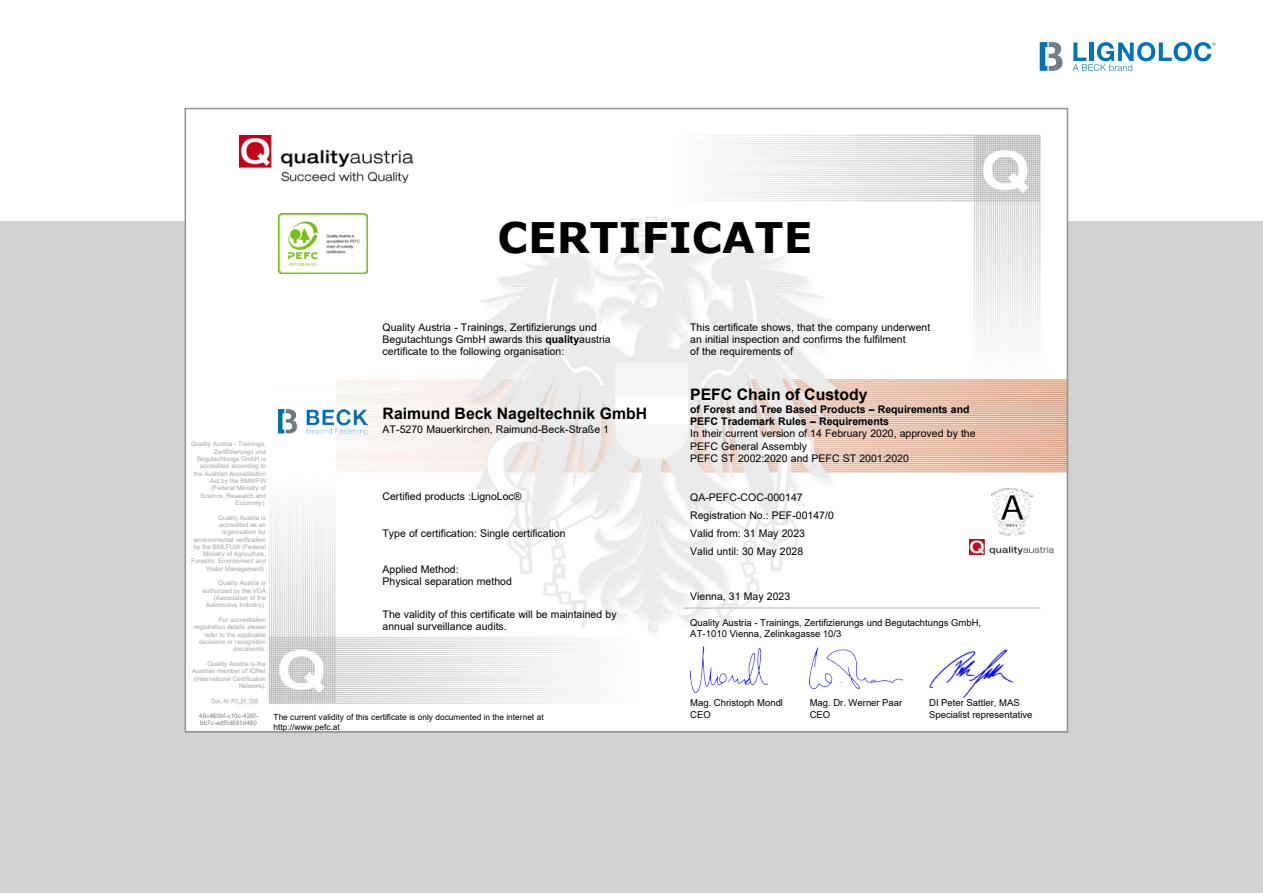
<style>
.page{position:relative;width:1263px;height:893px;background:#fff}
.page>*{position:absolute;margin:0;border:0;box-sizing:border-box;transform-origin:0 0}
.t1{font:700 42.15px "Verdana";color:#000}
.t2{font:700 15.75px "Arial";color:#000}
.t3{font:10.5px/12.1px "Arial";color:#000}
.t4{font:9.45px/11.1px "Arial";color:#000}
.t5{font:8.4px/9.6px "Arial";color:#000}
.t6{font:6.3px/7.4px "Arial";color:#a5a5a5;text-align:right}
.t7{font:6.3px/7.4px "Arial";color:#808080}
.s1{font-weight:700}
</style>
<div class="page">
<div style="left:0;top:221px;width:1263px;height:672px;background:#d1d2d4"></div>
<svg style="left:184px;top:107px;width:885px;height:626px"></svg>
<svg style="left:1073px;top:42px;width:142px;height:29px"></svg>
<svg style="left:1040px;top:42px;width:22px;height:29px"></svg>
<p class="t1" style="left:498px;top:208px;width:316px">CERTIFICATE</p>
<p class="t3" style="left:383px;top:321px;width:230px">Quality Austria - Trainings, Zertifizierungs und<br>Begutachtungs GmbH awards this <span class="s1">quality</span>austria certificate to the following organisation:</p>
<p class="t6" style="left:191px;top:440px;width:76px">Quality Austria - Trainings,<br>Zertifizierungs und<br>Begutachtungs GmbH is accredited according to the Austrian Accreditation<br>Act by the BMWFW (Federal Ministry of<br>Science, Research and<br>Economy).</p>
<p class="t6" style="left:191px;top:514px;width:76px">Quality Austria is accredited as an organisation for environmental verification by the BMLFUW (Federal<br>Ministry of Agriculture,<br>Forestry, Environment and<br>Water Management).</p>
<p class="t6" style="left:202px;top:580px;width:65px">Quality Austria is authorized by the VDA (Association of the<br>Automotive Industry).</p>
<p class="t6" style="left:194px;top:616px;width:73px">For accreditation registration details please refer to the applicable decisions or recognition documents.</p>
<p class="t6" style="left:192px;top:660px;width:75px">Quality Austria is the<br>Austrian member of IQNet (International Certification<br>Network).</p>
<p class="t2" style="left:383px;top:402px;width:266px">Raimund Beck Nageltechnik GmbH</p>
<p class="t3" style="left:383px;top:423px;width:228px">AT-5270 Mauerkirchen, Raimund-Beck-Straße 1</p>
<p class="t3" style="left:383px;top:490px;width:141px">Certified products :LignoLoc®</p>
<p class="t3" style="left:383px;top:527px;width:185px">Type of certification: Single certification</p>
<p class="t3" style="left:382px;top:563px;width:131px">Applied Method:<br>Physical separation method</p>
<p class="t3" style="left:383px;top:608px;width:236px">The validity of this certificate will be maintained by annual surveillance audits.</p>
<p class="t7" style="left:199px;top:712px;width:60px">48c460bf-c10c-426f&shy;bb7c-edf5d691d480</p>
<p class="t5" style="left:274px;top:712px;width:272px">The current validity of this certificate is only documented in the internet at http://www.pefc.at</p>
<p class="t3" style="left:690px;top:321px;width:242px">This certificate shows, that the company underwent an initial inspection and confirms the fulfilment<br>of the requirements of</p>
<p class="t2" style="left:690px;top:383px;width:179px">PEFC Chain of Custody</p>
<p class="t3" style="left:690px;top:403px;width:287px"><span class="s1">of Forest and Tree Based Products – Requirements and PEFC Trademark Rules – Requirements<br></span>In their current version of 14 February 2020, approved by the PEFC General Assembly<br>PEFC ST 2002:2020 and PEFC ST 2001:2020</p>
<p class="t3" style="left:690px;top:491px;width:114px">QA-PEFC-COC-000147</p>
<p class="t3" style="left:690px;top:506px;width:145px;line-height:17.9px">Registration No.: PEF-00147/0<br>Valid from: 31 May 2023</p>
<p class="t3" style="left:690px;top:545px;width:115px">Valid until: 30 May 2028</p>
<p class="t3" style="left:690px;top:590px;width:101px">Vienna, 31 May 2023</p>
<p class="t4" style="left:690px;top:617px;width:292px">Quality Austria - Trainings, Zertifizierungs und Begutachtungs GmbH,<br>AT-1010 Vienna, Zelinkagasse 10/3</p>
<p class="t4" style="left:690px;top:697px;width:94px">Mag. Christoph Mondl<br>CEO</p>
<p class="t4" style="left:810px;top:697px;width:94px">Mag. Dr. Werner Paar<br>CEO</p>
<p class="t4" style="left:929px;top:697px;width:105px">DI Peter Sattler, MAS<br>Specialist representative</p>
</div>
